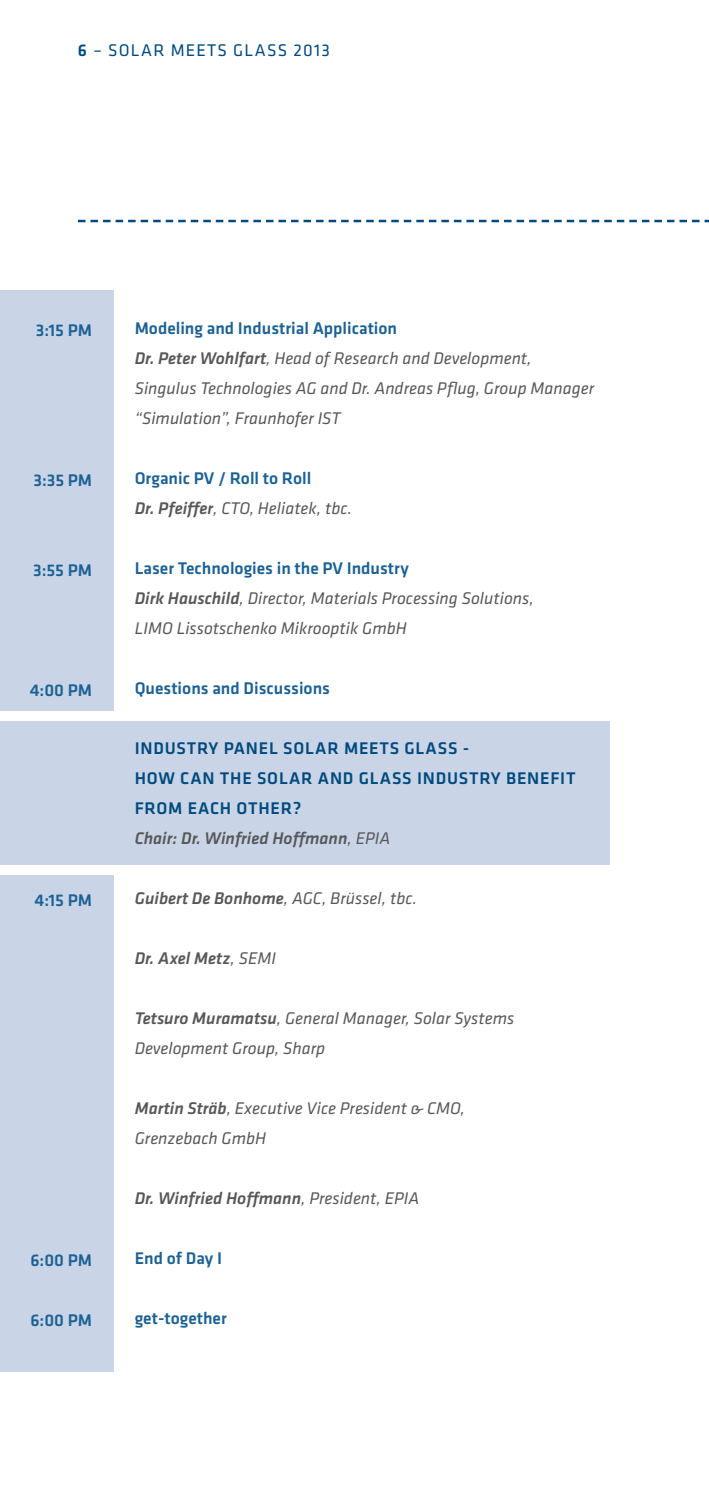
<style>
.page{position:relative;width:709px;height:1503px;background:#fff}
.page>*{position:absolute;margin:0;border:0;box-sizing:border-box;transform-origin:0 0}
.Programm_kursiv{font:italic 17.5px/30px "Klavika Basic";color:#57585a}
.Programm_fett{font:500 17.5px "Klavika Basic";color:#1c6194}
.Teaser{font:500 17.5px/30px "Klavika Basic";letter-spacing:.045em;color:#004a7f}
.Programm_kursiv-2{font:italic 500 17.5px "Klavika Basic";color:#57585a}
.t1{font:17.5px "Klavika Basic";letter-spacing:.07em;color:#004a7f}
.s1{font-weight:500}
.s2{font-weight:400}
</style>
<div class="page">
<div style="left:0;top:875px;width:113px;height:496px;background:#c9d5e6"></div>
<div style="left:0;top:721px;width:609px;height:144px;background:#c9d5e6"></div>
<div style="left:0;top:291px;width:113px;height:420px;background:#c9d5e6"></div>
<svg style="left:78px;top:220px;width:631px;height:2px"></svg>
<p class="t1" style="left:78px;top:38px;width:253px"><span class="s1">6</span> – SOLAR MEETS GLASS 2013</p>
<p class="Programm_fett" style="left:36px;top:318px;width:58px">3:15 PM</p>
<p class="Programm_fett" style="left:135px;top:316px;width:264px">Modeling and Industrial Application</p>
<p class="Programm_kursiv" style="left:135px;top:343px;width:461px"><span class="s1">Dr. Peter Wohlfart</span>, Head of Research and Development,<br>Singulus Technologies AG and Dr. Andreas Pflug, Group Manager “Simulation”, Fraunhofer IST</p>
<p class="Programm_fett" style="left:33px;top:468px;width:60px">3:35 PM</p>
<p class="Programm_fett" style="left:135px;top:466px;width:178px">Organic PV / Roll to Roll</p>
<p class="Programm_kursiv" style="left:135px;top:493px;width:219px"><span class="s1">Dr. Pfeiffer</span>, CTO, Heliatek, tbc.</p>
<p class="Programm_fett" style="left:33px;top:558px;width:61px">3:55 PM</p>
<p class="Programm_fett" style="left:135px;top:556px;width:276px">Laser Technologies in the PV Industry</p>
<p class="Programm_kursiv" style="left:135px;top:583px;width:400px"><span class="s1">Dirk Hauschild</span>, Director, Materials Processing Solutions,<br>LIMO Lissotschenko Mikrooptik GmbH</p>
<p class="Programm_fett" style="left:30px;top:678px;width:64px">4:00 PM</p>
<p class="Programm_fett" style="left:135px;top:676px;width:197px">Questions and Discussions</p>
<p class="Teaser" style="left:135px;top:732px;width:336px">INDUSTRY PANEL SOLAR MEETS GLASS -</p>
<p class="Teaser" style="left:135px;top:762px;width:442px">HOW CAN THE SOLAR AND GLASS INDUSTRY BENEFIT<br>FROM EACH OTHER?</p>
<p class="Programm_kursiv-2" style="left:135px;top:826px;width:257px">Chair: Dr. Winfried Hoffmann<span class="s2">, EPIA</span></p>
<p class="Programm_fett" style="left:34px;top:888px;width:59px">4:15 PM</p>
<p class="Programm_kursiv" style="left:135px;top:883px;width:284px"><span class="s1">Guibert De Bonhome</span>, AGC, Brüssel, tbc.</p>
<p class="Programm_kursiv-2" style="left:135px;top:946px;width:143px">Dr. Axel Metz<span class="s2">, SEMI</span></p>
<p class="Programm_kursiv" style="left:135px;top:1003px;width:381px"><span class="s1">Tetsuro Muramatsu</span>, General Manager, Solar Systems</p>
<p class="Programm_kursiv" style="left:135px;top:1033px;width:192px">Development Group, Sharp</p>
<p class="Programm_kursiv" style="left:135px;top:1093px;width:332px"><span class="s1">Martin Sträb</span>, Executive Vice President &amp; CMO,<br>Grenzebach GmbH</p>
<p class="Programm_kursiv-2" style="left:135px;top:1186px;width:286px">Dr. Winfried Hoffmann<span class="s2">, President, EPIA</span></p>
<p class="Programm_fett" style="left:30px;top:1248px;width:63px">6:00 PM</p>
<p class="Programm_fett" style="left:135px;top:1246px;width:89px">End of Day I</p>
<p class="Programm_fett" style="left:30px;top:1308px;width:63px">6:00 PM</p>
<p class="Programm_fett" style="left:135px;top:1306px;width:94px">get-together</p>
</div>
